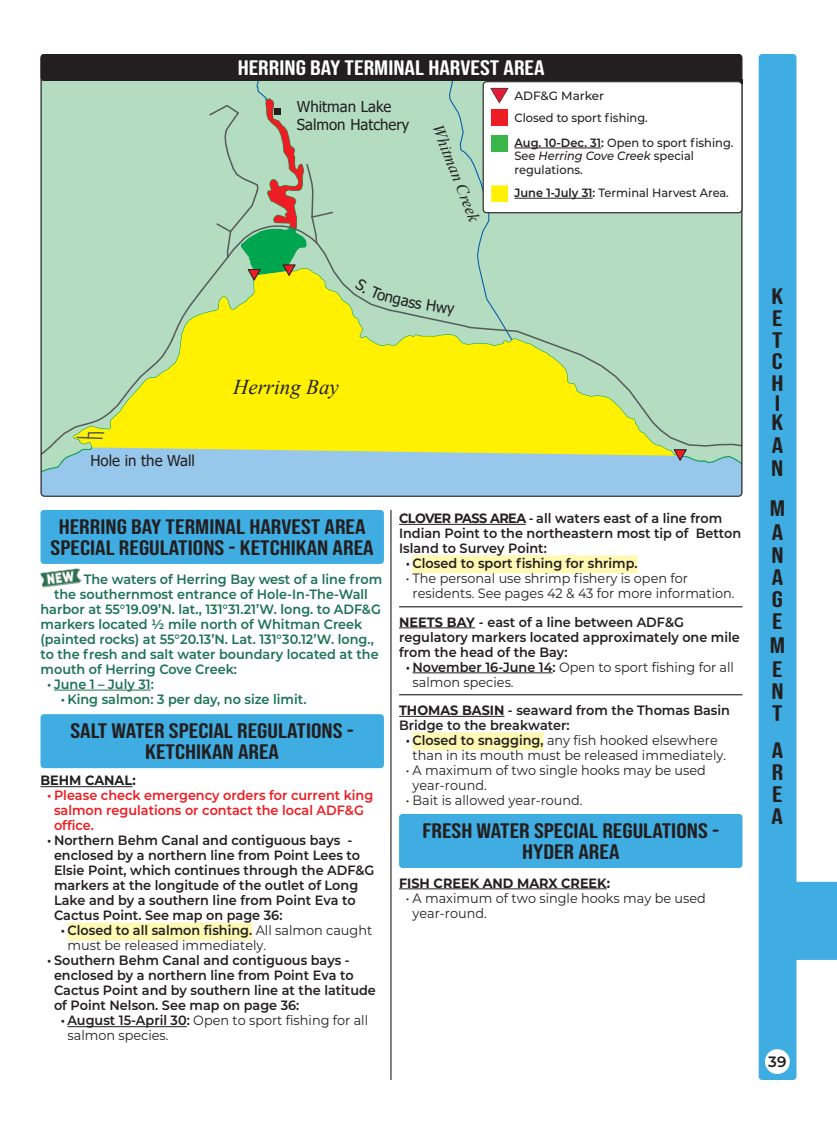
<style>
.page{position:relative;width:837px;height:1134px;background:#fff}
.page>*{position:absolute;margin:0;border:0;box-sizing:border-box;transform-origin:0 0}
.t1{font:22.5px/22.6px "Bebas Neue Semi Rounded";color:#231f20;text-align:justify;scale:1.27 1}
.t2{font:21px/21px "Bebas Neue Semi Rounded";color:#231f20;text-align:center;scale:1.25 1}
.t3{font:21px "Bebas Neue Semi Rounded";color:#fff;scale:1.25 1}
.t4{font:italic 21px "Times New Roman";color:#231f20}
.t5{font:italic 16.5px "Times New Roman";color:#231f20}
.t6{font:15px/18.1px "Tahoma";color:#231f20}
.t7{font:600 15px "Montserrat";color:#231f20}
.Sub-Bullets{font:600 13.5px/15px "Montserrat";color:#231f20;scale:.95 1}
.t8{font:13.5px/15px "Montserrat";color:#231f20;scale:.95 1}
.Main_Bullets{font:600 13.5px/15px "Montserrat";color:#1d7354;scale:.95 1}
.Main_Bullets-2{font:600 13.5px/15px "Montserrat";color:#231f20;scale:.95 1}
.t9{font:600 13.5px/15px "Montserrat";color:#ee1d23;scale:.95 1}
.Exception_Header_No_Rule{font:700 13.5px "Montserrat";color:#231f20;scale:.95 1}
.t10{font:500 12px/13.5px "Montserrat";color:#231f20;scale:.95 1}
.t11{font:500 12px "Montserrat";color:#231f20}
.s1{font-weight:600}
.s2{font-style:italic}
.s3{font-weight:700}
</style>
<div class="page">
<hr style="left:390px;top:510px;width:2px;height:570px;background:#231f20">
<hr style="left:399px;top:524px;width:127px;height:1px;background:#231f20">
<div style="left:413px;top:555px;width:225px;height:18px;background:#fff9b3"></div>
<hr style="left:399px;top:628px;width:76px;height:1px;background:#231f20">
<hr style="left:413px;top:673px;width:140px;height:1px;background:#231f20">
<hr style="left:399px;top:716px;width:105px;height:1px;background:#231f20">
<div style="left:413px;top:732px;width:131px;height:18px;background:#fff9b3"></div>
<hr style="left:399px;top:889px;width:208px;height:1px;background:#231f20">
<div style="left:41px;top:461px;width:700px;height:35px;background:#97c7ea"></div>
<hr style="left:40px;top:786px;width:92px;height:1px;background:#231f20">
<div style="left:68px;top:923px;width:184px;height:18px;background:#fff9b3"></div>
<hr style="left:68px;top:1026px;width:119px;height:1px;background:#231f20">
<hr style="left:399px;top:694px;width:343px;height:1px;background:#231f20">
<div style="left:41px;top:510px;width:343px;height:54px;background:#40ade2;border-radius:4px"></div>
<hr style="left:399px;top:606px;width:343px;height:1px;background:#231f20">
<hr style="left:54px;top:690px;width:97px;height:1px;background:#1d7354">
<div style="left:796px;top:882px;width:41px;height:78px;background:#40ade2"></div>
<div style="left:759px;top:54px;width:37px;height:1026px;background:#40ade2;border-radius:4px"></div>
<div style="left:765px;top:1049px;width:25px;height:25px;background:#fff;border-radius:50%"></div>
<img style="left:41px;top:568px;width:41px;height:20px">
<div style="left:41px;top:54px;width:701px;height:27px;background:#231f20;border-radius:4px"></div>
<div style="left:41px;top:714px;width:343px;height:54px;background:#40ade2;border-radius:4px"></div>
<div style="left:399px;top:814px;width:343px;height:54px;background:#40ade2;border-radius:4px"></div>
<svg style="left:41px;top:79px;width:701px;height:382px;background:#c8df98"></svg>
<p class="t3" style="left:238px;top:55px;width:247px">HERRING BAY TERMINAL HARVEST AREA</p>
<p class="t6" style="left:297px;top:98px;width:114px">Whitman Lake<br>Salmon Hatchery</p>
<p class="t5" style="left:448px;top:121px;width:104px;rotate:69deg">Whitman Creek</p>
<p class="t11" style="left:515px;top:88px;width:91px">ADF&amp;G Marker</p>
<p class="t10" style="left:515px;top:111px;width:142px">Closed to sport fishing.</p>
<p class="t10" style="left:515px;top:135px;width:232px"><span class="s1">Aug. 10-Dec. 31:</span> Open to sport fishing.<br>See <span class="s2">Herring Cove Creek</span> special regulations.</p>
<p class="t10" style="left:515px;top:186px;width:227px"><span class="s1">June 1-July 31:</span> Terminal Harvest Area.</p>
<p class="t6" style="left:91px;top:453px;width:106px">Hole in the Wall</p>
<h2 class="t4" style="left:233px;top:372px;width:107px">Herring Bay</h2>
<p class="t2" style="left:51px;top:516px;width:260px">HERRING BAY TERMINAL HARVEST AREA<br>SPECIAL REGULATIONS - KETCHIKAN AREA</p>
<p class="Main_Bullets" style="left:84px;top:571px;width:316px">The waters of Herring Bay west of a line from</p>
<p class="Main_Bullets" style="left:54px;top:586px;width:332px">the southernmost entrance of Hole-In-The-Wall</p>
<p class="Main_Bullets" style="left:40px;top:601px;width:360px">harbor at 55°19.09’N. lat., 131°31.21’W. long. to ADF&amp;G markers located ½ mile north of Whitman Creek (painted rocks) at 55°20.13’N. Lat. 131°30.12’W. long., to the fresh and salt water boundary located at the mouth of Herring Cove Creek:</p>
<p class="Main_Bullets" style="left:47px;top:676px;width:114px">• June 1 – July 31:</p>
<p class="Main_Bullets" style="left:61px;top:691px;width:260px">• King salmon: 3 per day, no size limit.</p>
<p class="t2" style="left:71px;top:720px;width:228px">SALT WATER SPECIAL REGULATIONS -<br>KETCHIKAN AREA</p>
<p class="Exception_Header_No_Rule" style="left:40px;top:771px;width:102px">BEHM CANAL:</p>
<p class="t9" style="left:54px;top:787px;width:338px;text-indent:-7px">• Please check emergency orders for current king salmon regulations or contact the local ADF&amp;G office.</p>
<p class="Sub-Bullets" style="left:54px;top:832px;width:339px;text-indent:-7px">• Northern Behm Canal and contiguous bays - enclosed by a northern line from Point Lees to Elsie Point, which continues through the ADF&amp;G markers at the longitude of the outlet of Long Lake and by a southern line from Point Eva to Cactus Point. See map on page 36:</p>
<p class="t8" style="left:68px;top:923px;width:322px;text-indent:-7px"><span class="s1">• Closed to all salmon fishing.</span> All salmon caught must be released immediately.</p>
<p class="Sub-Bullets" style="left:54px;top:952px;width:340px;text-indent:-7px">• Southern Behm Canal and contiguous bays - enclosed by a northern line from Point Eva to Cactus Point and by southern line at the latitude of Point Nelson. See map on page 36:</p>
<p class="t8" style="left:68px;top:1013px;width:318px;text-indent:-7px"><span class="s1">• August 15-April 30:</span> Open to sport fishing for all salmon species.</p>
<p class="Sub-Bullets" style="left:399px;top:510px;width:362px"><span class="s3">CLOVER PASS AREA</span> - all waters east of a line from<br>Indian Point to the northeastern most tip of Betton<br>Island to Survey Point:</p>
<p class="Sub-Bullets" style="left:406px;top:555px;width:246px">• Closed to sport fishing for shrimp.</p>
<p class="t8" style="left:413px;top:570px;width:341px;text-indent:-7px">• The personal use shrimp fishery is open for residents. See pages 42 &amp; 43 for more information.</p>
<p class="Main_Bullets-2" style="left:399px;top:614px;width:360px"><span class="s3">NEETS BAY</span> - east of a line between ADF&amp;G regulatory markers located approximately one mile from the head of the Bay:</p>
<p class="t8" style="left:413px;top:659px;width:340px;text-indent:-7px"><span class="s1">• November 16-June 14:</span> Open to sport fishing for all salmon species.</p>
<p class="Main_Bullets-2" style="left:399px;top:702px;width:350px"><span class="s3">THOMAS BASIN</span> - seaward from the Thomas Basin<br>Bridge to the breakwater:</p>
<p class="t8" style="left:413px;top:732px;width:332px;text-indent:-7px"><span class="s1">• Closed to snagging,</span> any fish hooked elsewhere than in its mouth must be released immediately.</p>
<p class="t8" style="left:413px;top:762px;width:310px;text-indent:-7px">• A maximum of two single hooks may be used year-round.</p>
<p class="t8" style="left:406px;top:792px;width:188px">• Bait is allowed year-round.</p>
<p class="t2" style="left:422px;top:820px;width:239px">FRESH WATER SPECIAL REGULATIONS -<br>HYDER AREA</p>
<p class="Exception_Header_No_Rule" style="left:399px;top:873px;width:224px">FISH CREEK AND MARX CREEK:</p>
<p class="t8" style="left:413px;top:890px;width:310px;text-indent:-7px">• A maximum of two single hooks may be used year-round.</p>
<h1 class="t1" style="left:771px;top:286px;width:11px;line-height:21.8px">K E T C H</h1>
<h1 class="t1" style="left:772px;top:393px;width:11px;line-height:19.5px">I<br>K</h1>
<h1 class="t1" style="left:771px;top:434px;width:11px">A<br>N</h1>
<h1 class="t1" style="left:770px;top:496px;width:14px">M A N A G E</h1>
<h1 class="t1" style="left:770px;top:634px;width:14px">M E N T</h1>
<h1 class="t1" style="left:772px;top:739px;width:11px;line-height:22px">A R E A</h1>
<p class="t7" style="left:768px;top:1051px;width:20px">39</p>
</div>
